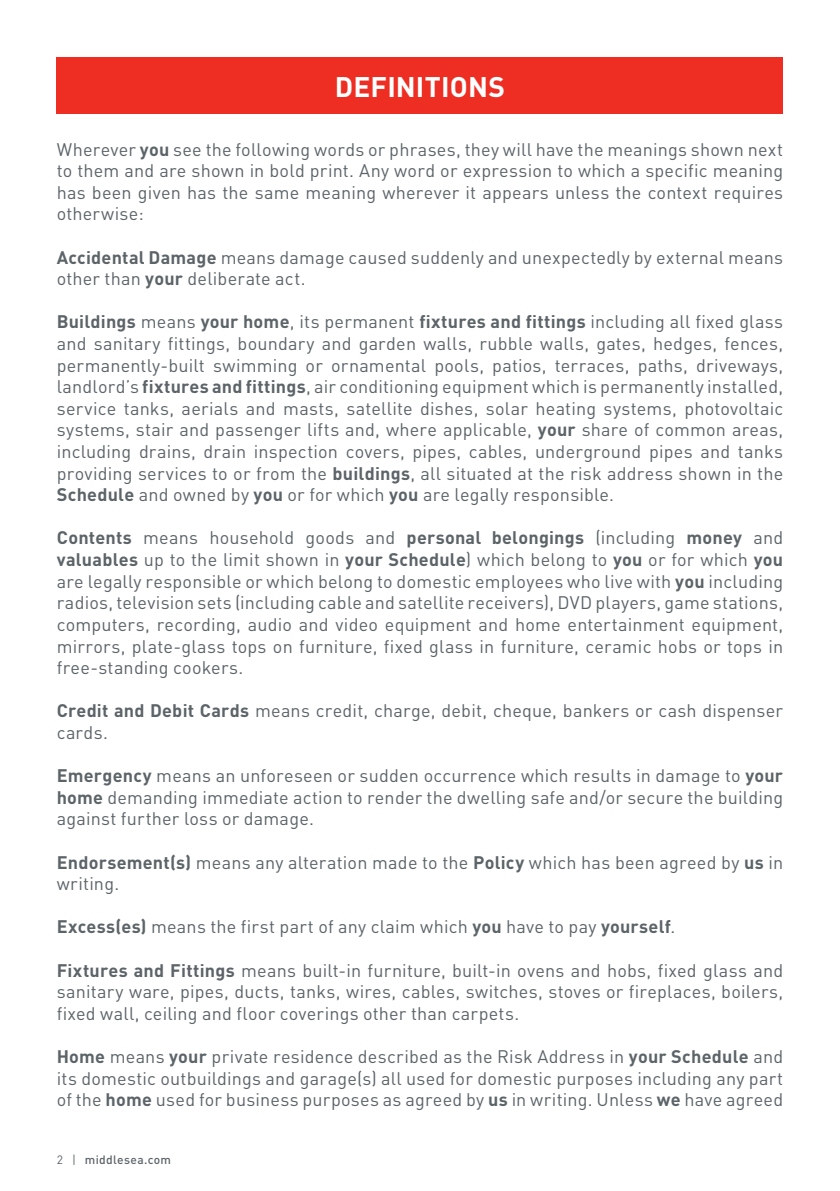
<style>
.page{position:relative;width:840px;height:1191px;background:#fff}
.page>*{position:absolute;margin:0;border:0;box-sizing:border-box;transform-origin:0 0}
.t1{font:700 28px "DIN Pro";letter-spacing:.005em;color:#fff}
.t2{font:18px/21.6px "DIN Pro";letter-spacing:.01em;color:#5c6468;text-align:justify}
.t3{font:500 12px "DIN Pro";letter-spacing:.025em;color:#5c6468}
.s1{font-weight:700}
.s2{font-weight:400}
</style>
<div class="page">
<div style="left:57px;top:57px;width:725px;height:56px;background:#ee2e22"></div>
<h1 class="t1" style="left:334px;top:64px;width:172px">DEFINITIONS</h1>
<p class="t2" style="left:57px;top:136px;width:727px">Wherever <span class="s1">you</span> see the following words or phrases, they will have the meanings shown next to them and are shown in bold print. Any word or expression to which a specific meaning has been given has the same meaning wherever it appears unless the context requires otherwise:</p>
<p class="t2" style="left:57px;top:244px;width:727px"><span class="s1">Accidental Damage</span> means damage caused suddenly and unexpectedly by external means other than <span class="s1">your</span> deliberate act.</p>
<p class="t2" style="left:57px;top:309px;width:727px"><span class="s1">Buildings</span> means <span class="s1">your home</span>, its permanent <span class="s1">fixtures and fittings</span> including all fixed glass and sanitary fittings, boundary and garden walls, rubble walls, gates, hedges, fences, permanently-built swimming or ornamental pools, patios, terraces, paths, driveways, landlord’s <span class="s1">fixtures and fittings</span>, air conditioning equipment which is permanently installed, service tanks, aerials and masts, satellite dishes, solar heating systems, photovoltaic systems, stair and passenger lifts and, where applicable, <span class="s1">your</span> share of common areas, including drains, drain inspection covers, pipes, cables, underground pipes and tanks providing services to or from the <span class="s1">buildings</span>, all situated at the risk address shown in the <span class="s1">Schedule</span> and owned by <span class="s1">you</span> or for which <span class="s1">you</span> are legally responsible.</p>
<p class="t2" style="left:57px;top:525px;width:727px"><span class="s1">Contents</span> means household goods and <span class="s1">personal belongings</span> (including <span class="s1">money</span> and <span class="s1">valuables</span> up to the limit shown in <span class="s1">your Schedule</span>) which belong to <span class="s1">you</span> or for which <span class="s1">you </span>are legally responsible or which belong to domestic employees who live with <span class="s1">you</span> including radios, television sets (including cable and satellite receivers), DVD players, game stations, computers, recording, audio and video equipment and home entertainment equipment, mirrors, plate-glass tops on furniture, fixed glass in furniture, ceramic hobs or tops in free-standing cookers.</p>
<p class="t2" style="left:57px;top:698px;width:727px"><span class="s1">Credit and Debit Cards</span> means credit, charge, debit, cheque, bankers or cash dispenser cards.</p>
<p class="t2" style="left:57px;top:763px;width:727px"><span class="s1">Emergency</span> means an unforeseen or sudden occurrence which results in damage to <span class="s1">your home</span> demanding immediate action to render the dwelling safe and/or secure the building against further loss or damage.</p>
<p class="t2" style="left:57px;top:849px;width:727px"><span class="s1">Endorsement(s)</span> means any alteration made to the <span class="s1">Policy</span> which has been agreed by <span class="s1">us</span> in writing.</p>
<p class="t2" style="left:57px;top:914px;width:619px"><span class="s1">Excess(es)</span> means the first part of any claim which <span class="s1">you</span> have to pay <span class="s1">yourself</span>.</p>
<p class="t2" style="left:57px;top:957px;width:727px"><span class="s1">Fixtures and Fittings</span> means built-in furniture, built-in ovens and hobs, fixed glass and sanitary ware, pipes, ducts, tanks, wires, cables, switches, stoves or fireplaces, boilers, fixed wall, ceiling and floor coverings other than carpets.</p>
<p class="t2" style="left:57px;top:1044px;width:727px"><span class="s1">Home</span> means <span class="s1">your</span> private residence described as the Risk Address in <span class="s1">your Schedule</span> and its domestic outbuildings and garage(s) all used for domestic purposes including any part of the <span class="s1">home</span> used for business purposes as agreed by <span class="s1">us</span> in writing. Unless <span class="s1">we</span> have agreed</p>
<p class="t3" style="left:57px;top:1150px;width:116px"><span class="s2">2 |</span> middlesea.com</p>
</div>
